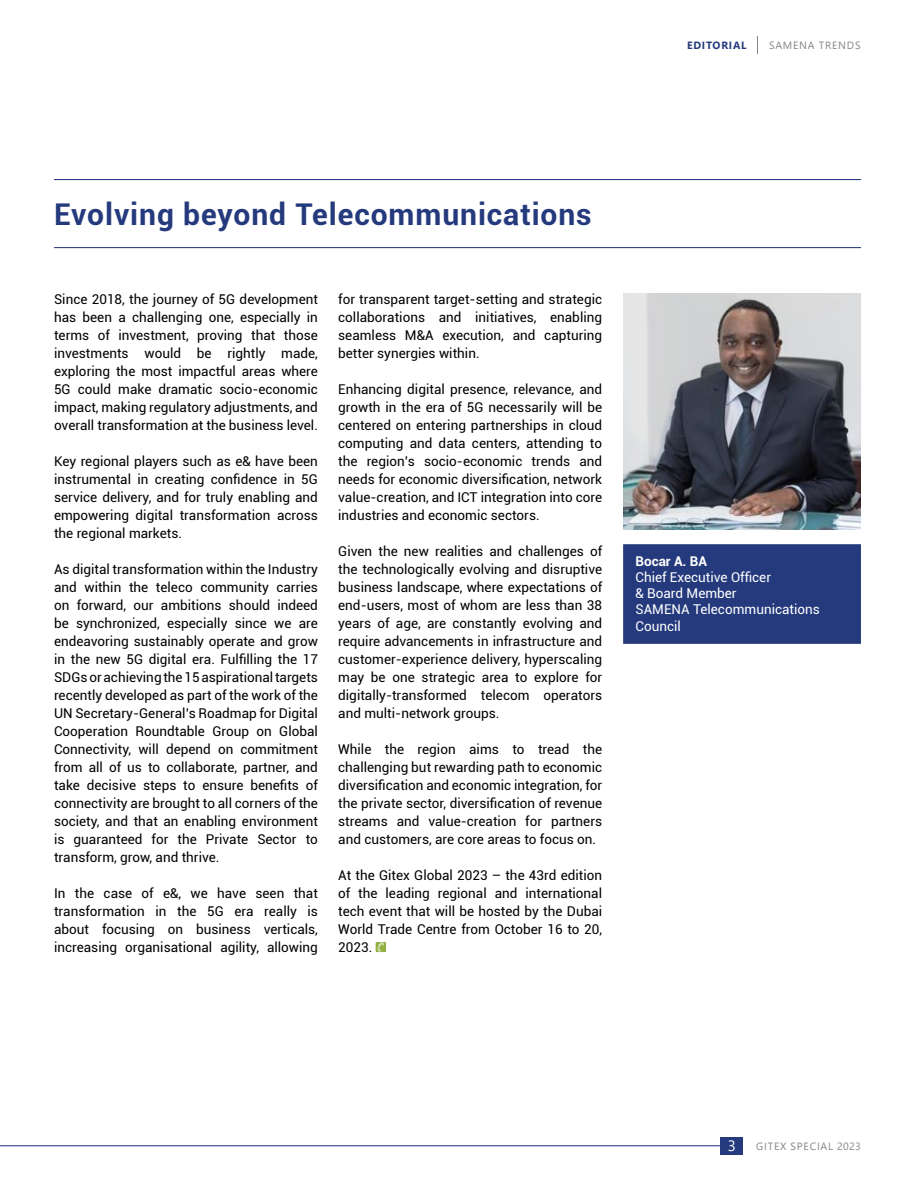
<style>
.page{position:relative;width:915px;height:1191px;background:#fff}
.page>*{position:absolute;margin:0;border:0;box-sizing:border-box;transform-origin:0 0}
.t1{font:700 30px "Roboto";letter-spacing:.03em;color:#253a7d}
.t2{font:15px "Segoe UI";color:#fff}
.t3{font:13.5px/18px "Roboto";color:#000;text-align:justify}
.t4{font:13.5px/16.2px "Roboto";color:#fff}
.t5{font:700 13.5px "Roboto";color:#fff}
.t6{font:10.5px "Segoe UI";letter-spacing:.075em;color:#828486}
.t7{font:700 10.5px "Segoe UI";letter-spacing:.075em;color:#253a7d}
</style>
<div class="page">
<svg style="left:757px;top:36px;width:1px;height:18px"></svg>
<hr style="left:0;top:1145px;width:723px;height:1px;background:#253a7d">
<div style="left:720px;top:1137px;width:22px;height:17px;background:#253a7d"></div>
<div style="left:375px;top:942px;width:11px;height:10px;background:#90b13e"></div>
<svg style="left:377px;top:942px;width:7px;height:10px"></svg>
<hr style="left:54px;top:179px;width:806px;height:1px;background:#253a7d">
<hr style="left:54px;top:247px;width:806px;height:1px;background:#253a7d">
<div style="left:623px;top:544px;width:237px;height:100px;background:#253a7d;border:2px solid #253a7d"></div>
<img style="left:623px;top:294px;width:237px;height:235px">
<p class="t7" style="left:686px;top:35px;width:61px">EDITORIAL</p>
<p class="t6" style="left:768px;top:35px;width:93px">SAMENA TRENDS</p>
<h1 class="t1" style="left:54px;top:193px;width:539px">Evolving beyond Telecommunications</h1>
<p class="t3" style="left:54px;top:289px;width:265px">Since 2018, the journey of 5G development has been a challenging one, especially in terms of investment, proving that those investments would be rightly made, exploring the most impactful areas where 5G could make dramatic socio-economic impact, making regulatory adjustments, and overall transformation at the business level.</p>
<p class="t3" style="left:54px;top:451px;width:265px">Key regional players such as e&amp; have been instrumental in creating confidence in 5G service delivery, and for truly enabling and empowering digital transformation across the regional markets.</p>
<p class="t3" style="left:54px;top:559px;width:265px">As digital transformation within the Industry and within the teleco community carries on forward, our ambitions should indeed be synchronized, especially since we are endeavoring sustainably operate and grow in the new 5G digital era. Fulfilling the 17<br>SDGs or achieving the 15 aspirational targets recently developed as part of the work of the UN Secretary-General’s Roadmap for Digital Cooperation Roundtable Group on Global Connectivity, will depend on commitment from all of us to collaborate, partner, and take decisive steps to ensure benefits of connectivity are brought to all corners of the society, and that an enabling environment is guaranteed for the Private Sector to transform, grow, and thrive.</p>
<p class="t3" style="left:54px;top:883px;width:265px">In the case of e&amp;, we have seen that transformation in the 5G era really is about focusing on business verticals, increasing organisational agility, allowing</p>
<p class="t3" style="left:338px;top:289px;width:265px">for transparent target-setting and strategic collaborations and initiatives, enabling seamless M&amp;A execution, and capturing better synergies within.</p>
<p class="t3" style="left:338px;top:379px;width:265px">Enhancing digital presence, relevance, and growth in the era of 5G necessarily will be centered on entering partnerships in cloud computing and data centers, attending to the region’s socio-economic trends and needs for economic diversification, network value-creation, and ICT integration into core industries and economic sectors.</p>
<p class="t3" style="left:338px;top:541px;width:265px">Given the new realities and challenges of the technologically evolving and disruptive business landscape, where expectations of end-users, most of whom are less than 38 years of age, are constantly evolving and require advancements in infrastructure and customer-experience delivery, hyperscaling may be one strategic area to explore for digitally-transformed telecom operators and multi-network groups.</p>
<p class="t3" style="left:338px;top:739px;width:265px">While the region aims to tread the challenging but rewarding path to economic diversification and economic integration, for the private sector, diversification of revenue streams and value-creation for partners and customers, are core areas to focus on.</p>
<p class="t3" style="left:338px;top:865px;width:265px">At the Gitex Global 2023 – the 43rd edition of the leading regional and international tech event that will be hosted by the Dubai World Trade Centre from October 16 to 20, 2023.</p>
<p class="t5" style="left:635px;top:551px;width:73px">Bocar A. BA</p>
<p class="t4" style="left:635px;top:568px;width:186px">Chief Executive Officer<br>&amp; Board Member<br>SAMENA Telecommunications<br>Council</p>
<p class="t2" style="left:727px;top:1131px;width:10px">3</p>
<p class="t6" style="left:756px;top:1136px;width:106px">GITEX SPECIAL 2023</p>
</div>
